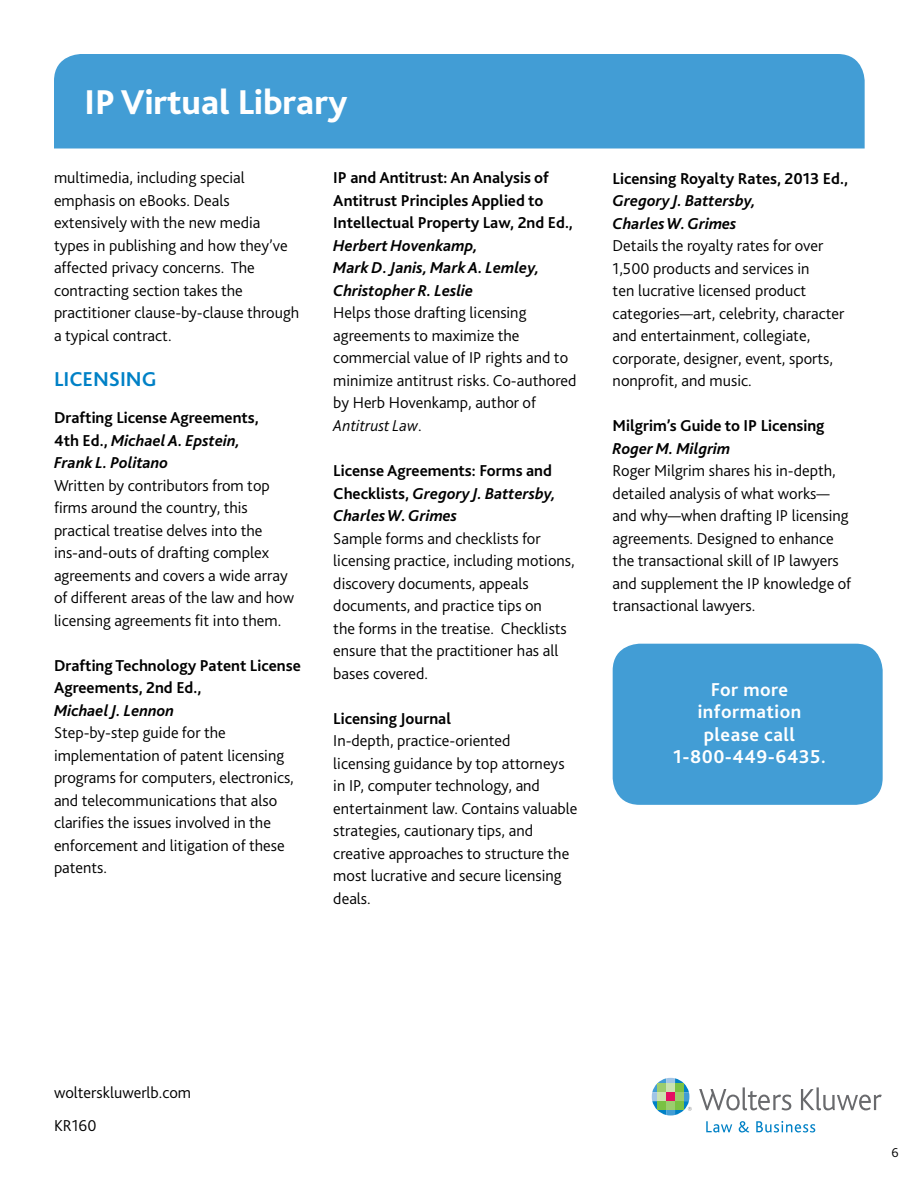
<style>
.page{position:relative;width:918px;height:1188px;background:#fff}
.page>*{position:absolute;margin:0;border:0;box-sizing:border-box;transform-origin:0 0}
.t1{font:800 36px "Bliss 2";color:#fff}
.t2{font:700 21px "Bliss 2";color:#0081c6}
.t3{font:700 19.5px/22.5px "Bliss 2";letter-spacing:.025em;color:#fff;text-align:center}
.t4{font:300 16.5px/22.5px "Bliss 2";color:#000}
.t5{font:700 16.5px/22.5px "Bliss 2";color:#000}
.t6{font:italic 700 16.5px/22.5px "Bliss 2";color:#000}
.t7{font:300 13.5px "Bliss 2";color:#000}
.s1{font-style:italic}
</style>
<div class="page">
<div style="left:54px;top:54px;width:811px;height:95px;background:#429dd5"></div>
<div style="left:613px;top:644px;width:270px;height:161px;background:#429dd5;border-radius:27px"></div>
<svg style="left:699px;top:1087px;width:92px;height:23px"></svg>
<svg style="left:801px;top:1087px;width:80px;height:23px"></svg>
<svg style="left:706px;top:1121px;width:26px;height:11px"></svg>
<svg style="left:739px;top:1121px;width:10px;height:11px"></svg>
<svg style="left:756px;top:1121px;width:59px;height:11px"></svg>
<svg style="left:652px;top:1078px;width:40px;height:38px"></svg>
<div style="left:657px;top:1083px;width:9px;height:9px;background:#9bcd6e"></div>
<div style="left:657px;top:1092px;width:9px;height:9px;background:#cbe3b1"></div>
<div style="left:657px;top:1101px;width:9px;height:9px;background:#7ac143"></div>
<div style="left:666px;top:1083px;width:9px;height:9px;background:#cbe3b1"></div>
<div style="left:666px;top:1092px;width:9px;height:9px;background:#e50e62"></div>
<div style="left:666px;top:1101px;width:9px;height:9px;background:#9bcd6e"></div>
<div style="left:675px;top:1083px;width:9px;height:9px;background:#7ac143"></div>
<div style="left:675px;top:1092px;width:9px;height:9px;background:#9bcd6e"></div>
<div style="left:675px;top:1101px;width:9px;height:9px;background:#7ac143"></div>
<h1 class="t1" style="left:85px;top:80px;width:264px">IP Virtual Library</h1>
<p class="t4" style="left:54px;top:166px;width:247px">multimedia, including special emphasis on eBooks. Deals extensively with the new media types in publishing and how they’ve affected privacy concerns. The contracting section takes the practitioner clause-by-clause through a typical contract.</p>
<p class="t2" style="left:54px;top:366px;width:22px">Licensing</p>
<p class="t5" style="left:54px;top:406px;width:206px">Drafting License Agreements,<br>4th Ed., <span class="s1">Michael A. Epstein,<br>Frank L. Politano</span></p>
<p class="t4" style="left:54px;top:474px;width:242px">Written by contributors from top firms around the country, this practical treatise delves into the ins-and-outs of drafting complex agreements and covers a wide array of different areas of the law and how licensing agreements fit into them.</p>
<p class="t5" style="left:54px;top:654px;width:248px">Drafting Technology Patent License<br>Agreements, 2nd Ed.,</p>
<p class="t6" style="left:54px;top:699px;width:122px">Michael J. Lennon</p>
<p class="t4" style="left:54px;top:721px;width:241px">Step-by-step guide for the implementation of patent licensing programs for computers, electronics, and telecommunications that also clarifies the issues involved in the enforcement and litigation of these patents.</p>
<p class="t5" style="left:333px;top:166px;width:241px">IP and Antitrust: An Analysis of<br>Antitrust Principles Applied to<br>Intellectual Property Law, 2nd Ed.,</p>
<p class="t6" style="left:333px;top:234px;width:208px">Herbert Hovenkamp,<br>Mark D. Janis, Mark A. Lemley,<br>Christopher R. Leslie</p>
<p class="t4" style="left:333px;top:301px;width:245px">Helps those drafting licensing agreements to maximize the commercial value of IP rights and to minimize antitrust risks. Co-authored by Herb Hovenkamp, author of<br><span class="s1">Antitrust Law</span>.</p>
<p class="t5" style="left:333px;top:459px;width:224px">License Agreements: Forms and<br>Checklists, <span class="s1">Gregory J. Battersby,<br>Charles W. Grimes</span></p>
<p class="t4" style="left:333px;top:526px;width:243px">Sample forms and checklists for licensing practice, including motions, discovery documents, appeals documents, and practice tips on<br>the forms in the treatise. Checklists ensure that the practitioner has all bases covered.</p>
<p class="t5" style="left:333px;top:706px;width:119px">Licensing Journal</p>
<p class="t4" style="left:333px;top:729px;width:246px">In-depth, practice-oriented<br>licensing guidance by top attorneys in IP, computer technology, and entertainment law. Contains valuable strategies, cautionary tips, and creative approaches to structure the most lucrative and secure licensing deals.</p>
<p class="t5" style="left:613px;top:166px;width:237px">Licensing Royalty Rates, 2013 Ed.,</p>
<p class="t6" style="left:613px;top:189px;width:145px">Gregory J. Battersby,<br>Charles W. Grimes</p>
<p class="t4" style="left:613px;top:234px;width:233px">Details the royalty rates for over<br>1,500 products and services in<br>ten lucrative licensed product categories—art, celebrity, character and entertainment, collegiate, corporate, designer, event, sports, nonprofit, and music.</p>
<p class="t5" style="left:613px;top:414px;width:213px">M ilgrim’s Guide to IP Licensing</p>
<p class="t6" style="left:613px;top:437px;width:119px">Roger M. Milgrim</p>
<p class="t4" style="left:613px;top:459px;width:240px">Roger Milgrim shares his in-depth, detailed analysis of what works— and why—when drafting IP licensing agreements. Designed to enhance the transactional skill of IP lawyers and supplement the IP knowledge of transactional lawyers.</p>
<p class="t3" style="left:673px;top:678px;width:154px">For more information please call<br>1-800-449-6435.</p>
<p class="t4" style="left:54px;top:1076px;width:139px;line-height:33px">wolterskluwerlb.com<br>KR160</p>
<p class="t7" style="left:891px;top:1144px;width:9px">6</p>
</div>
